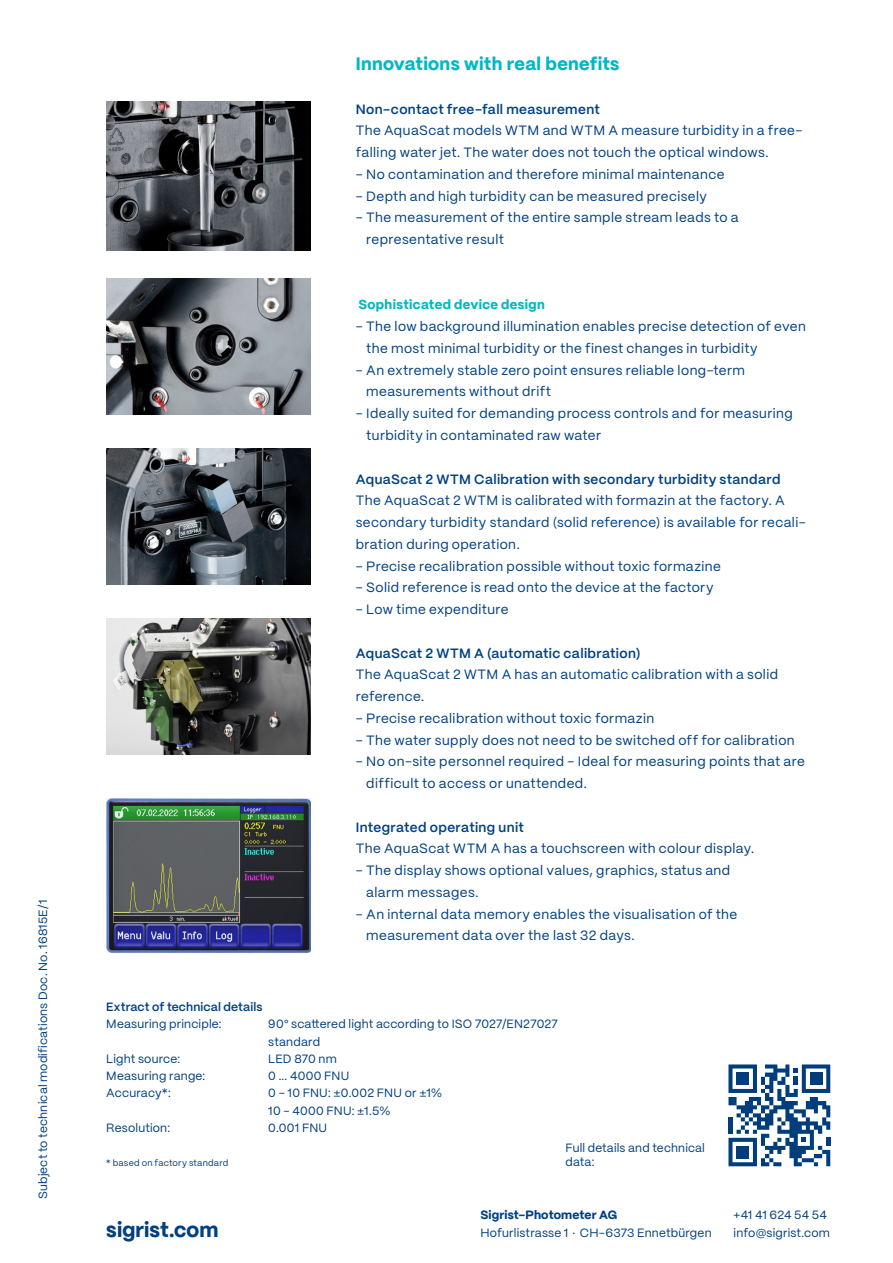
<style>
.page{position:relative;width:893px;height:1263px;background:#fff}
.page>*{position:absolute;margin:0;border:0;box-sizing:border-box;transform-origin:0 0}
.t1{font:800 21px "PP Mori";letter-spacing:.01em;color:#014081}
.t2{font:800 18px "PP Mori";letter-spacing:.02em;color:#00b7c5}
.Grundtext_Aufzählung{font:13.5px/21.8px "PP Mori";letter-spacing:.03em;color:#014081}
.Grundtext_Aufzählung-2{font:800 13.05px "PP Mori";letter-spacing:.03em;color:#00b7c5}
.t3{font:12px/17.2px "PP Mori";letter-spacing:.015em;color:#014081}
.t4{font:600 12px/17.2px "PP Mori";letter-spacing:.015em;color:#014081}
.t5{font:800 12px "PP Mori";letter-spacing:.01em;color:#014081}
.t6{font:9px "PP Mori";letter-spacing:.025em;color:#014081}
.s1{font-weight:600}
.s2{font-weight:400}
</style>
<div class="page">
<img style="left:106px;top:102px;width:205px;height:149px">
<img style="left:106px;top:278px;width:205px;height:136px">
<img style="left:106px;top:618px;width:205px;height:136px">
<svg style="left:728px;top:1064px;width:102px;height:102px"></svg>
<div style="left:736px;top:1072px;width:13px;height:13px;background:#003d7c"></div>
<div style="left:810px;top:1072px;width:12px;height:13px;background:#003d7c"></div>
<div style="left:736px;top:1146px;width:13px;height:12px;background:#003d7c"></div>
<img style="left:106px;top:448px;width:205px;height:136px">
<img style="left:106px;top:798px;width:205px;height:155px">
<p class="t3" style="left:34px;top:1199px;width:301px;rotate:-90deg">Subject to technical modifications Doc. No. 16815E/1</p>
<p class="t2" style="left:356px;top:48px;width:265px">Innovations with real benefits</p>
<p class="Grundtext_Aufzählung" style="left:356px;top:97px;width:448px"><span class="s1">Non-contact free-fall measurement<br></span>The AquaScat models WTM and WTM A measure turbidity in a free&shy;falling water jet. The water does not touch the optical windows.</p>
<p class="Grundtext_Aufzählung" style="left:356px;top:163px;width:370px">- No contamination and therefore minimal maintenance</p>
<p class="Grundtext_Aufzählung" style="left:356px;top:184px;width:353px">- Depth and high turbidity can be measured precisely</p>
<p class="Grundtext_Aufzählung" style="left:366px;top:206px;width:374px;text-indent:-11px">- The measurement of the entire sample stream leads to a representative result</p>
<p class="Grundtext_Aufzählung-2" style="left:358px;top:293px;width:188px">Sophisticated device design</p>
<p class="Grundtext_Aufzählung" style="left:366px;top:315px;width:441px;text-indent:-11px">- The low background illumination enables precise detection of even the most minimal turbidity or the finest changes in turbidity</p>
<p class="Grundtext_Aufzählung" style="left:366px;top:358px;width:380px;text-indent:-11px">- An extremely stable zero point ensures reliable long-term measurements without drift</p>
<p class="Grundtext_Aufzählung" style="left:366px;top:402px;width:428px;text-indent:-11px">- Ideally suited for demanding process controls and for measuring turbidity in contaminated raw water</p>
<p class="Grundtext_Aufzählung" style="left:356px;top:467px;width:451px"><span class="s1">AquaScat 2 WTM Calibration with secondary turbidity standard </span>The AquaScat 2 WTM is calibrated with formazin at the factory. A secondary turbidity standard (solid reference) is available for recali&shy;bration during operation.</p>
<p class="Grundtext_Aufzählung" style="left:356px;top:554px;width:366px">- Precise recalibration possible without toxic formazine</p>
<p class="Grundtext_Aufzählung" style="left:356px;top:576px;width:359px">- Solid reference is read onto the device at the factory</p>
<p class="Grundtext_Aufzählung" style="left:356px;top:598px;width:154px">- Low time expenditure</p>
<p class="Grundtext_Aufzählung" style="left:356px;top:641px;width:424px"><span class="s1">AquaScat 2 WTM A (automatic calibration)<br></span>The AquaScat 2 WTM A has an automatic calibration with a solid reference.</p>
<p class="Grundtext_Aufzählung" style="left:356px;top:706px;width:300px">- Precise recalibration without toxic formazin</p>
<p class="Grundtext_Aufzählung" style="left:356px;top:728px;width:440px">- The water supply does not need to be switched off for calibration</p>
<p class="Grundtext_Aufzählung" style="left:366px;top:750px;width:440px;text-indent:-11px">- No on-site personnel required - Ideal for measuring points that are difficult to access or unattended.</p>
<p class="Grundtext_Aufzählung" style="left:356px;top:815px;width:400px"><span class="s1">Integrated operating unit<br></span>The AquaScat WTM A has a touchscreen with colour display.</p>
<p class="Grundtext_Aufzählung" style="left:366px;top:859px;width:365px;text-indent:-11px">- The display shows optional values, graphics, status and alarm messages.</p>
<p class="Grundtext_Aufzählung" style="left:366px;top:902px;width:373px;text-indent:-11px">- An internal data memory enables the visualisation of the measurement data over the last 32 days.</p>
<p class="t4" style="left:106px;top:997px;width:158px">Extract of technical details<br><span class="s2">Measuring principle:</span></p>
<p class="t3" style="left:268px;top:1015px;width:291px">90° scattered light according to ISO 7027/EN27027 standard</p>
<p class="t3" style="left:106px;top:1049px;width:75px">Light source:</p>
<p class="t3" style="left:268px;top:1049px;width:70px">LED 870 nm</p>
<p class="t3" style="left:106px;top:1066px;width:100px">Measuring range:</p>
<p class="t3" style="left:268px;top:1066px;width:82px">0 ... 4000 FNU</p>
<p class="t3" style="left:106px;top:1084px;width:66px">Accuracy*:</p>
<p class="t3" style="left:268px;top:1084px;width:175px">0 - 10 FNU: ±0.002 FNU or ±1%<br>10 - 4000 FNU: ±1.5%</p>
<p class="t3" style="left:106px;top:1118px;width:65px">Resolution:</p>
<p class="t3" style="left:268px;top:1118px;width:60px">0.001 FNU</p>
<p class="t6" style="left:106px;top:1155px;width:124px">* based on factory standard</p>
<p class="t3" style="left:566px;top:1139px;width:141px;line-height:14.7px">Full details and technical data:</p>
<p class="t1" style="left:106px;top:1211px;width:114px">sigrist.com</p>
<p class="t5" style="left:480px;top:1204px;width:138px">Sigrist-Photometer AG</p>
<p class="t3" style="left:480px;top:1223px;width:233px">Hofurlistrasse 1 · CH-6373 Ennetbürgen</p>
<p class="t3" style="left:734px;top:1205px;width:95px">+41 41 624 54 54</p>
<p class="t3" style="left:734px;top:1223px;width:98px">info@sigrist.com</p>
</div>
